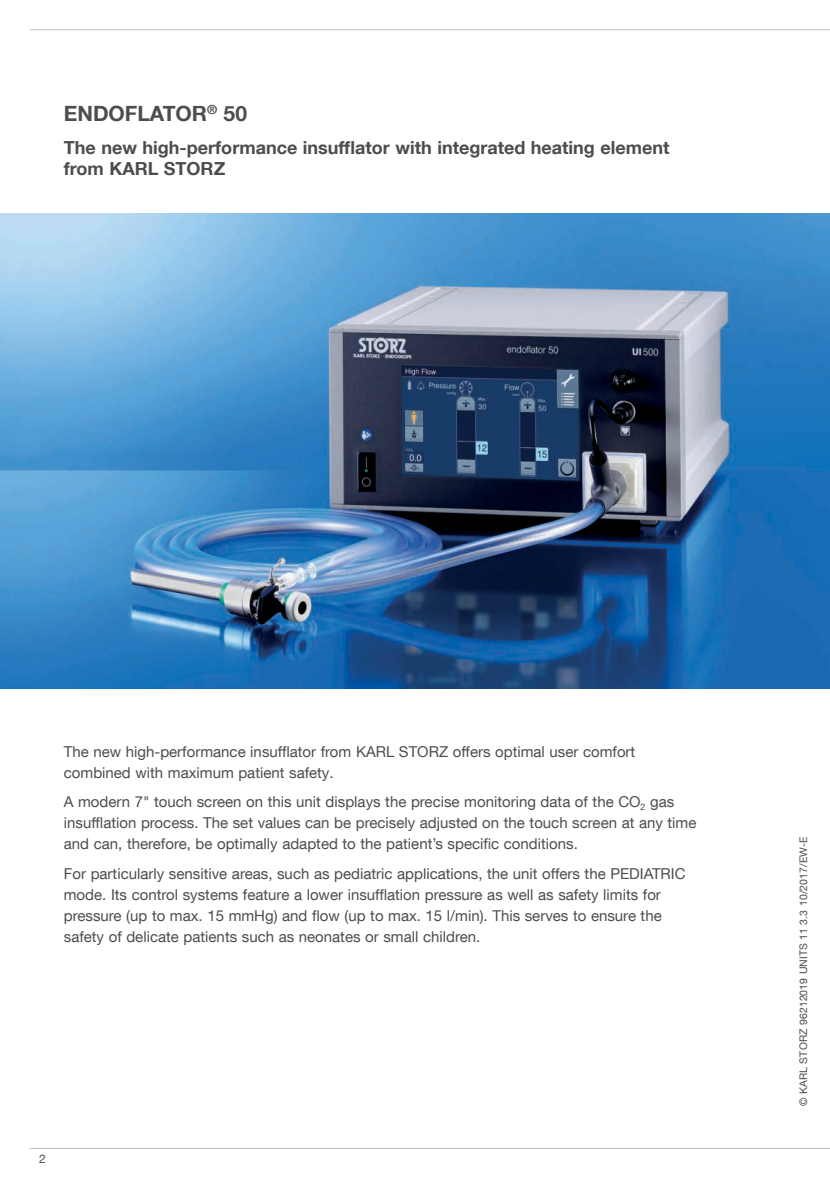
<style>
.page{position:relative;width:830px;height:1191px;background:#fff}
.page>*{position:absolute;margin:0;border:0;box-sizing:border-box;transform-origin:0 0}
.t1{font:700 21px "KS Helvetica Neue";color:#4d4d4f}
.t2{font:700 18px/21.6px "KS Helvetica Neue";color:#4d4d4f}
.t3{font:15px/21px "KS Helvetica Neue";color:#4d4d4f}
.t4{font:12px "KS Helvetica Neue";color:#4d4d4f}
.t5{font:10.5px "KS Helvetica Neue";letter-spacing:.01em;color:#4d4d4f}
</style>
<div class="page">
<hr style="left:30px;top:1148px;width:799px;height:1px;background:#bcbec0">
<hr style="left:30px;top:29px;width:799px;height:1px;background:#bcbec0">
<img style="left:0;top:214px;width:829px;height:474px">
<h1 class="t1" style="left:64px;top:101px;width:184px">ENDOFLATOR<sup>®</sup> 50</h1>
<p class="t2" style="left:64px;top:136px;width:607px">The new high-performance insufflator with integrated heating element from KARL STORZ</p>
<p class="t3" style="left:64px;top:740px;width:572px">The new high-performance insufflator from KARL STORZ offers optimal user comfort combined with maximum patient safety.</p>
<p class="t3" style="left:64px;top:791px;width:634px">A modern 7" touch screen on this unit displays the precise monitoring data of the CO<sub>2</sub> gas insufflation process. The set values can be precisely adjusted on the touch screen at any time and can, therefore, be optimally adapted to the patient’s specific conditions.</p>
<p class="t3" style="left:64px;top:862px;width:623px">For particularly sensitive areas, such as pediatric applications, the unit offers the PEdiatri C mode. Its control systems feature a lower insufflation pressure as well as safety limits for pressure (up to max. 15 mmHg) and flow (up to max. 15 l/min). This serves to ensure the safety of delicate patients such as neonates or small children.</p>
<p class="t4" style="left:39px;top:1151px;width:8px">2</p>
<p class="t5" style="left:796px;top:1106px;width:271px;rotate:-90deg">© KARL STORZ 96212019 UNITS 11 3.3 10/2017/EW-E</p>
</div>
